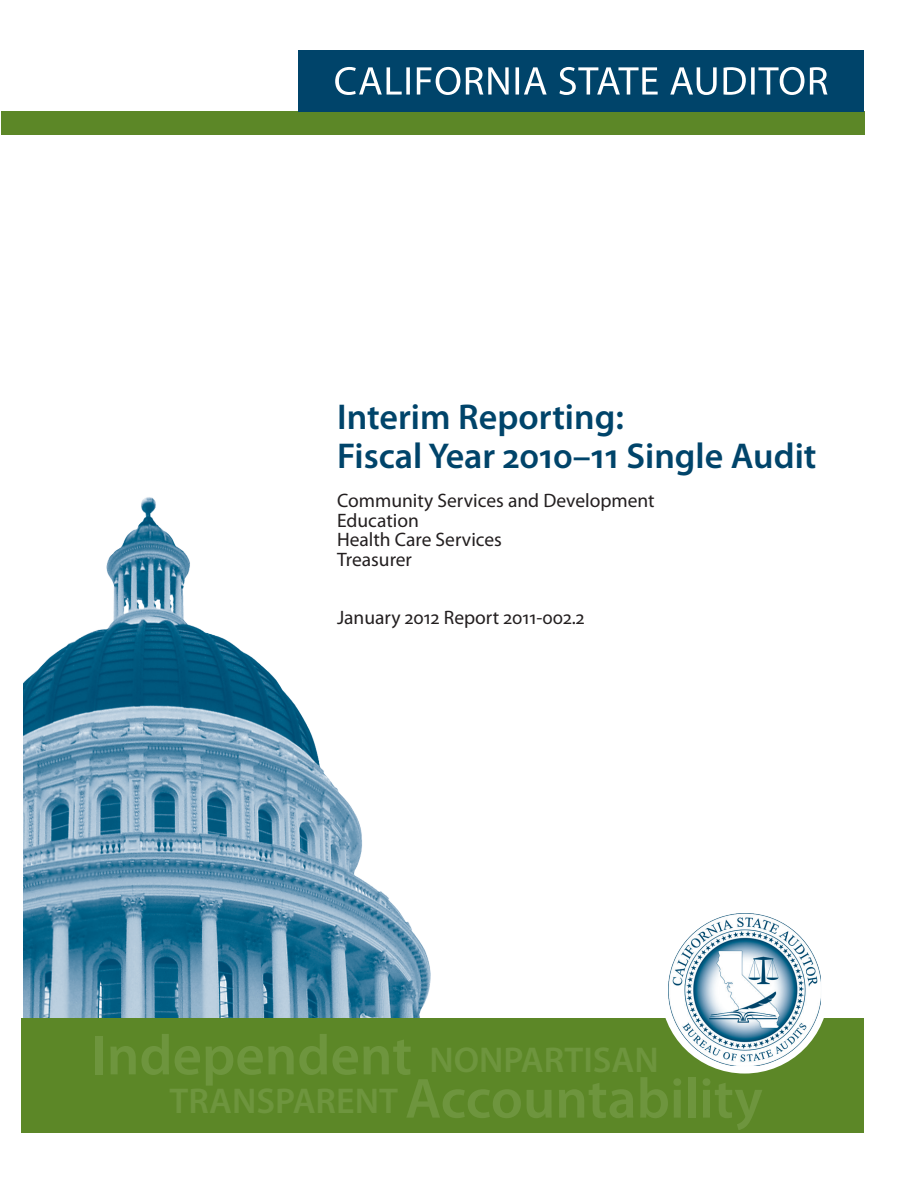
<style>
.page{position:relative;width:918px;height:1188px;background:#fff}
.page>*{position:absolute;margin:0;border:0;box-sizing:border-box;transform-origin:0 0}
.cover_title1{font:600 57px "Myriad Pro";color:#6e953e}
.Regular_cover_title1{font:600 36px/39px "Myriad Pro";color:#00446a}
.cover_title1-2{font:600 36px "Myriad Pro";color:#6e953e}
.Regular_cover_title2{font:19.5px/19.5px "Myriad Pro";color:#231f20}
</style>
<div class="page">
<img style="left:23px;top:497px;width:408px;height:521px">
<div style="left:1px;top:111px;width:863px;height:24px;background:#5c8727"></div>
<div style="left:22px;top:1018px;width:842px;height:115px;background:#5c8727"></div>
<div style="left:661px;top:908px;width:168px;height:166px;background:#fff;border-radius:50%"></div>
<img style="left:668px;top:913px;width:153px;height:153px">
<div style="left:299px;top:50px;width:565px;height:62px;background:#00446a"></div>
<svg style="left:335px;top:67px;width:493px;height:28px"></svg>
<p class="Regular_cover_title1" style="left:337px;top:397px;width:481px">Interim Reporting:<br>Fiscal Year 2010–11 Single Audit</p>
<p class="Regular_cover_title2" style="left:337px;top:490px;width:319px">Community Services and Development<br>Education<br>Health Care Services<br>Treasurer</p>
<p class="Regular_cover_title2" style="left:337px;top:607px;width:249px">January 2012 Report 2011‑002.2</p>
<p class="cover_title1" style="left:91px;top:1019px;width:322px">Independent</p>
<p class="cover_title1-2" style="left:170px;top:1078px;width:230px">TRANSPARENT</p>
<p class="cover_title1" style="left:405px;top:1062px;width:359px">Accountability</p>
<p class="cover_title1-2" style="left:429px;top:1037px;width:231px">NONPARTISAN</p>
</div>
